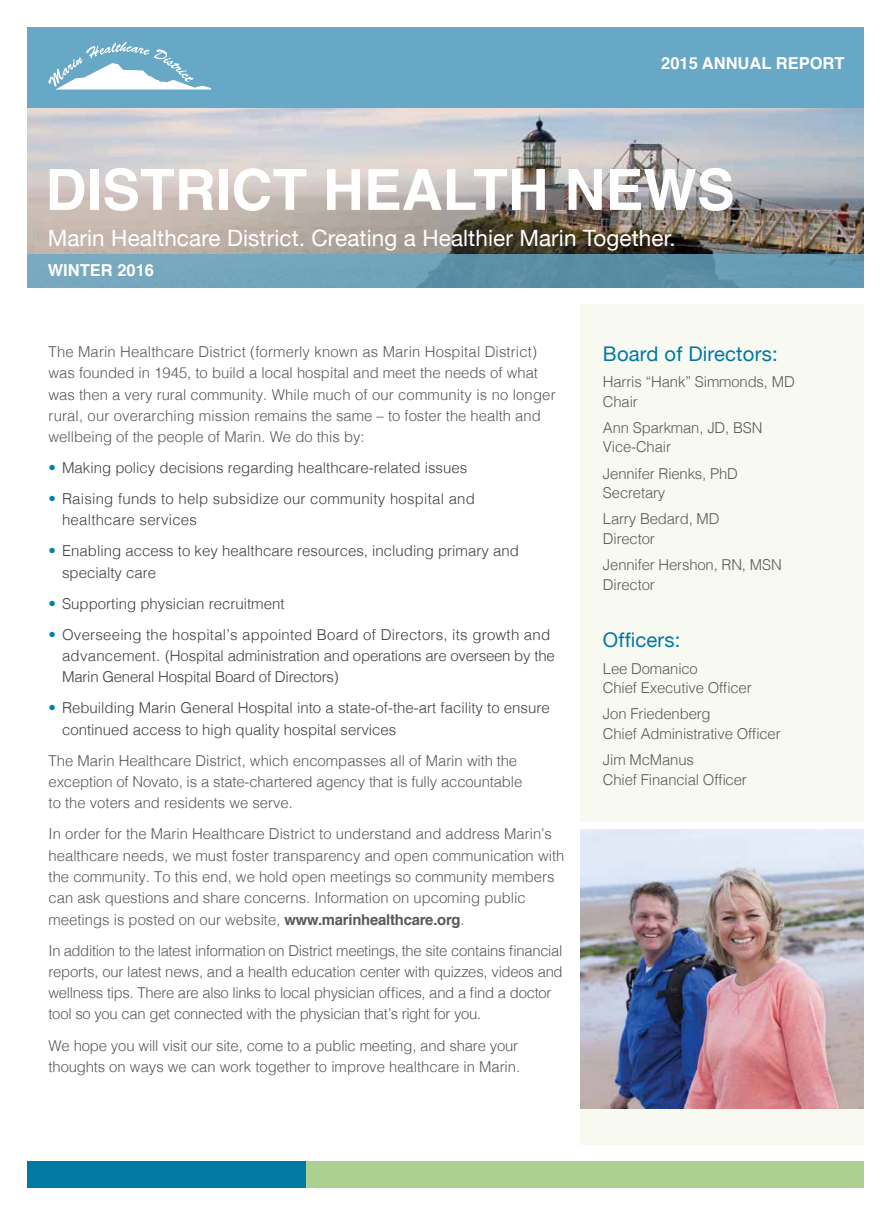
<style>
.page{position:relative;width:891px;height:1215px;background:#fff}
.page>*{position:absolute;margin:0;border:0;box-sizing:border-box;transform-origin:0 0}
.t1{font:700 56.7px "Helvetica";color:#fff}
.t2{font:22.5px "Helvetica Neue";letter-spacing:.005em;color:#fff}
.t3{font:20.25px "Helvetica Neue";letter-spacing:.01em;color:#0079a3}
.t4{font:700 16.5px "Helvetica";color:#fff}
.t5{font:300 15px/21.3px "Helvetica";color:#58595b}
.t6{font:300 15px/21.3px "Helvetica";color:#414042}
.t7{font:300 15px/21.3px "Helvetica";letter-spacing:-.02em;color:#58595b}
.s1{color:#0082aa}
.s2{font-weight:700}
</style>
<div class="page">
<div style="left:580px;top:304px;width:284px;height:517px;background:#f8faf1"></div>
<img style="left:27px;top:107px;width:837px;height:147px">
<div style="left:27px;top:27px;width:837px;height:80px;background:#67a8c6"></div>
<svg style="left:27px;top:254px;width:837px;height:34px;background:#689bb2"></svg>
<div style="left:27px;top:1161px;width:280px;height:27px;background:#0079a3"></div>
<div style="left:307px;top:1161px;width:557px;height:27px;background:#acd08f"></div>
<svg style="left:48px;top:42px;width:163px;height:48px"></svg>
<div style="left:580px;top:830px;width:284px;height:314px;background:#f8faf1"></div>
<img style="left:580px;top:830px;width:284px;height:278px">
<p class="t4" style="left:661px;top:50px;width:185px">2015 ANNUAL REPORT</p>
<h1 class="t1" style="left:45px;top:144px;width:691px">DISTRICT HEALTH NEWS</h1>
<h2 class="t2" style="left:48px;top:224px;width:629px">Marin Healthcare District. Creating a Healthier Marin Together.</h2>
<p class="t4" style="left:48px;top:257px;width:108px">WINTER 2016</p>
<p class="t5" style="left:49px;top:340px;width:509px">The Marin Healthcare District (formerly known as Marin Hospital District) was founded in 1945, to build a local hospital and meet the needs of what was then a very rural community. While much of our community is no longer rural, our overarching mission remains the same – to foster the health and wellbeing of the people of Marin. We do this by:</p>
<p class="t6" style="left:49px;top:456px;width:420px"><span class="s1">•</span> Making policy decisions regarding healthcare-related issues</p>
<p class="t6" style="left:62px;top:487px;width:414px;text-indent:-13px"><span class="s1">•</span> Raising funds to help subsidize our community hospital and healthcare services</p>
<p class="t6" style="left:62px;top:539px;width:458px;text-indent:-14px"><span class="s1">•</span> Enabling access to key healthcare resources, including primary and specialty care</p>
<p class="t6" style="left:49px;top:592px;width:238px"><span class="s1">•</span> Supporting physician recruitment</p>
<p class="t6" style="left:62px;top:623px;width:494px;text-indent:-14px"><span class="s1">•</span> Overseeing the hospital’s appointed Board of Directors, its growth and advancement. (Hospital administration and operations are overseen by the<br>Marin General Hospital Board of Directors)</p>
<p class="t6" style="left:62px;top:696px;width:489px;text-indent:-14px"><span class="s1">•</span> Rebuilding Marin General Hospital into a state-of-the-art facility to ensure continued access to high quality hospital services</p>
<p class="t5" style="left:49px;top:749px;width:475px">The Marin Healthcare District, which encompasses all of Marin with the exception of Novato, is a state-chartered agency that is fully accountable to the voters and residents we serve.</p>
<p class="t5" style="left:49px;top:822px;width:517px">In order for the Marin Healthcare District to understand and address Marin’s healthcare needs, we must foster transparency and open communication with the community. To this end, we hold open meetings so community members can ask questions and share concerns. Information on upcoming public meetings is posted on our website, <span class="s2">www.marinhealthcare.org</span>.</p>
<p class="t7" style="left:49px;top:939px;width:516px">In addition to the latest information on District meetings, the site contains financial reports, our latest news, and a health education center with quizzes, videos and wellness tips. There are also links to local physician offices, and a find a doctor tool so you can get connected with the physician that’s right for you.</p>
<p class="t5" style="left:49px;top:1033px;width:473px">We hope you will visit our site, come to a public meeting, and share your thoughts on ways we can work together to improve healthcare in Marin.</p>
<h3 class="t3" style="left:603px;top:341px;width:176px">Board of Directors:</h3>
<p class="t5" style="left:603px;top:371px;width:193px;line-height:19.5px">Harris “Hank” Simmonds, MD<br>Chair</p>
<p class="t5" style="left:603px;top:417px;width:161px;line-height:19.5px">Ann Sparkman, JD, BSN<br>Vice-Chair</p>
<p class="t5" style="left:603px;top:462px;width:137px;line-height:19.5px">Jennifer Rienks, PhD<br>Secretary</p>
<p class="t5" style="left:603px;top:508px;width:118px;line-height:19.5px">Larry Bedard, MD<br>Director</p>
<p class="t5" style="left:603px;top:554px;width:180px;line-height:19.5px">Jennifer Hershon, RN, MSN<br>Director</p>
<h3 class="t3" style="left:603px;top:628px;width:79px">Officers:</h3>
<p class="t5" style="left:603px;top:657px;width:150px;line-height:19.5px">Lee Domanico<br>Chief Executive Officer</p>
<p class="t5" style="left:603px;top:703px;width:179px;line-height:19.5px">Jon Friedenberg<br>Chief Administrative Officer</p>
<p class="t5" style="left:603px;top:749px;width:145px;line-height:19.5px">Jim McManus<br>Chief Financial Officer</p>
</div>
